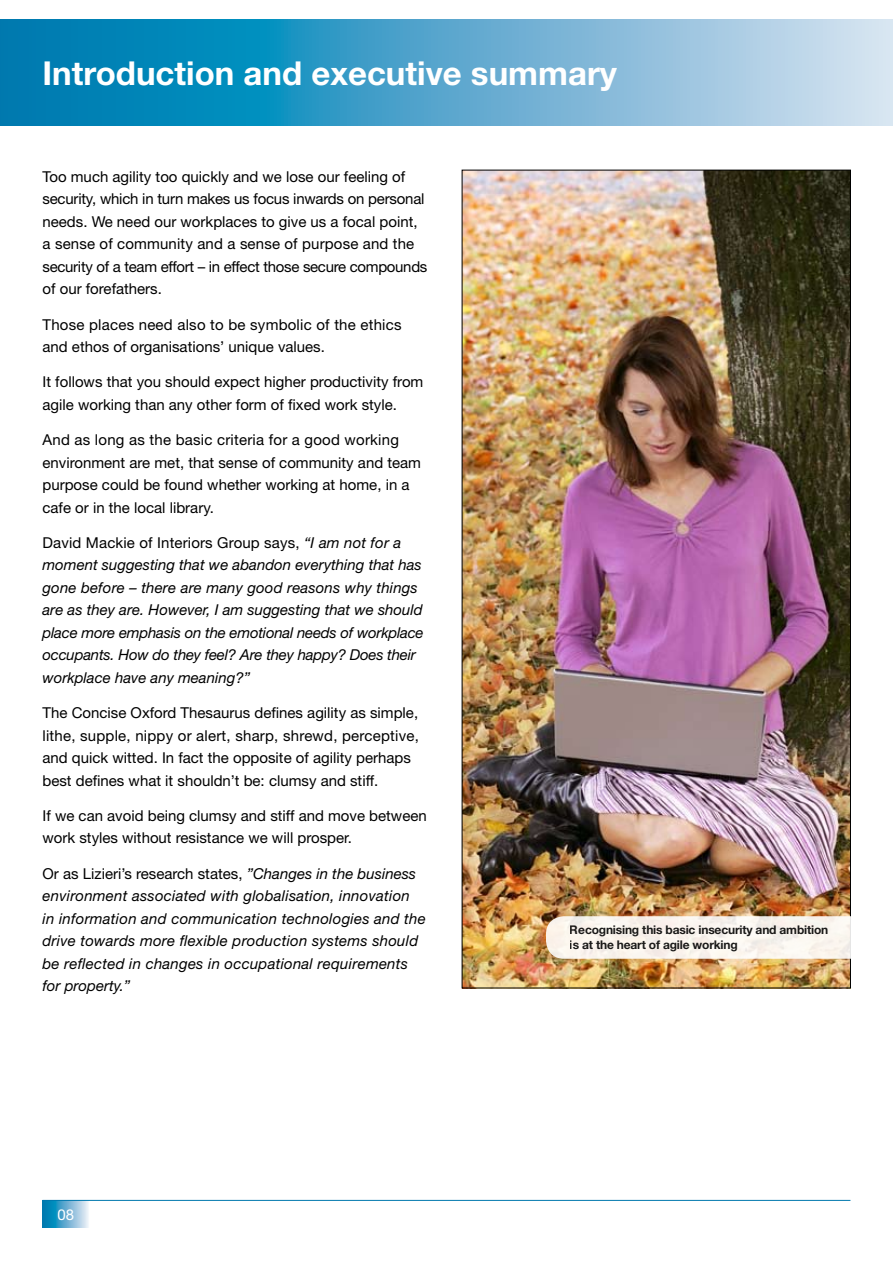
<style>
.page{position:relative;width:893px;height:1263px;background:#fff}
.page>*{position:absolute;margin:0;border:0;box-sizing:border-box;transform-origin:0 0}
.t1{font:700 33px "Helvetica Neue LT";color:#fff}
.t2{font:15px/22.5px "Helvetica Neue LT";color:#000}
.t3{font:italic 15px/22.5px "Helvetica Neue LT";letter-spacing:.01em;color:#000}
.t4{font:15px "Helvetica Neue LT";color:#fff}
.t5{font:700 12px/15px "Helvetica Neue LT";letter-spacing:-.015em;color:#000}
.s1{font-style:normal}
</style>
<div class="page">
<svg style="left:43px;top:1201px;width:46px;height:27px"></svg>
<hr style="left:43px;top:1200px;width:807px;height:1px;background:#0078ae">
<svg style="left:0;top:19px;width:893px;height:106px;background:#57a8ce"></svg>
<img style="left:464px;top:172px;width:385px;height:814px">
<svg style="left:546px;top:916px;width:305px;height:43px"></svg>
<h1 class="t1" style="left:43px;top:53px;width:576px">Introduction and executive summary</h1>
<p class="t2" style="left:43px;top:165px;width:386px">Too much agility too quickly and we lose our feeling of security, which in turn makes us focus inwards on personal needs. We need our workplaces to give us a focal point, a sense of community and a sense of purpose and the security of a team effort – in effect those secure compounds of our forefathers.</p>
<p class="t2" style="left:43px;top:313px;width:361px">Those places need also to be symbolic of the ethics and ethos of organisations’ unique values.</p>
<p class="t2" style="left:43px;top:371px;width:382px">It follows that you should expect higher productivity from agile working than any other form of fixed work style.</p>
<p class="t2" style="left:43px;top:428px;width:380px">And as long as the basic criteria for a good working environment are met, that sense of community and team purpose could be found whether working at home, in a cafe or in the local library.</p>
<p class="t3" style="left:43px;top:531px;width:383px"><span class="s1">David Mackie of Interiors Group says,</span> “I am not for a moment suggesting that we abandon everything that has gone before – there are many good reasons why things are as they are. However, I am suggesting that we should place more emphasis on the emotional needs of workplace occupants. How do they feel? Are they happy? Does their workplace have any meaning?”</p>
<p class="t2" style="left:43px;top:701px;width:378px">The Concise Oxford Thesaurus defines agility as simple, lithe, supple, nippy or alert, sharp, shrewd, perceptive, and quick witted. In fact the opposite of agility perhaps best defines what it shouldn’t be: clumsy and stiff.</p>
<p class="t2" style="left:43px;top:804px;width:386px">If we can avoid being clumsy and stiff and move between work styles without resistance we will prosper.</p>
<p class="t3" style="left:43px;top:862px;width:385px"><span class="s1">Or as Lizieri’s research states,</span> ”Changes in the business environment associated with globalisation, innovation<br>in information and communication technologies and the drive towards more flexible production systems should be reflected in changes in occupational requirements for property.”</p>
<p class="t4" style="left:58px;top:1205px;width:18px">08</p>
<p class="t5" style="left:570px;top:922px;width:260px">Recognising this basic insecurity and ambition is at the heart of agile working</p>
</div>
